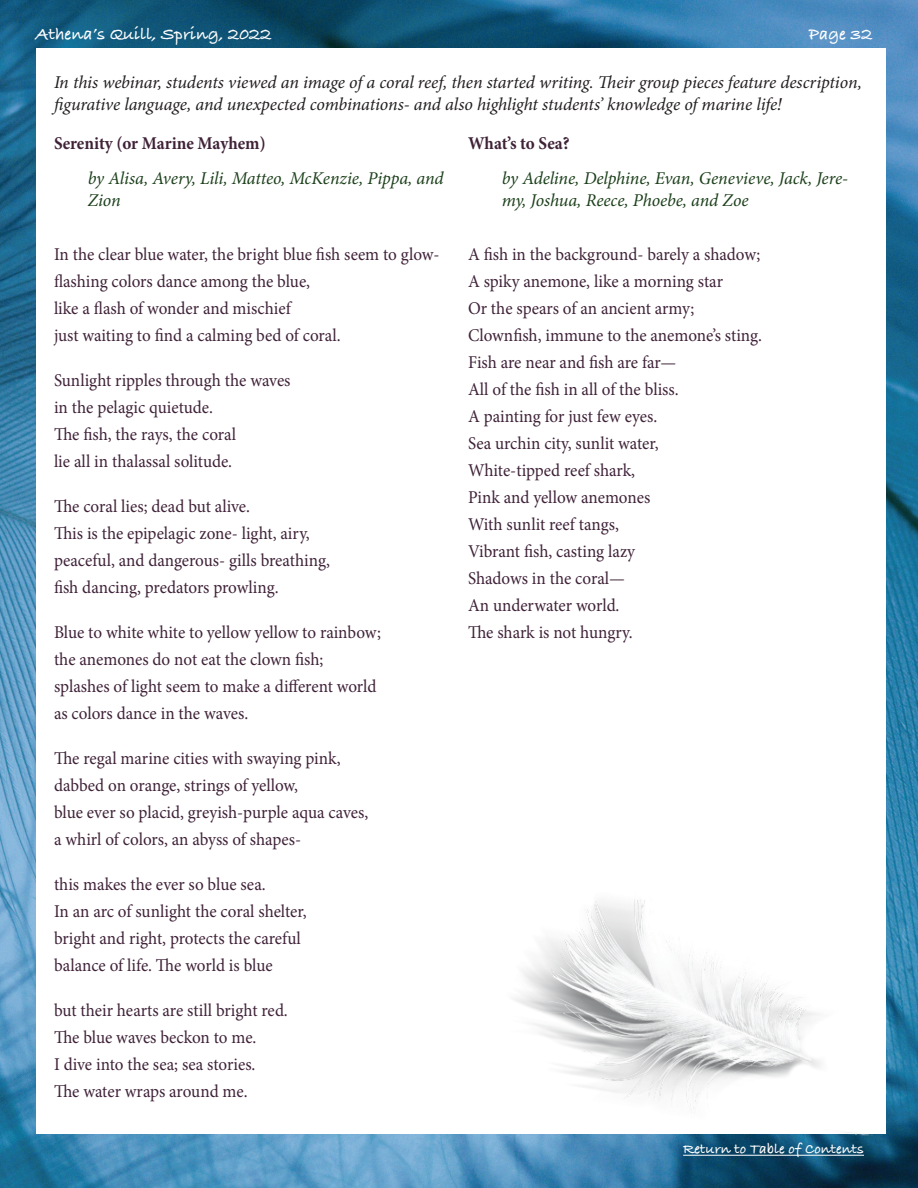
<style>
.page{position:relative;width:918px;height:1188px;background:#fff}
.page>*{position:absolute;margin:0;border:0;box-sizing:border-box;transform-origin:0 0}
.t1{font:18px/27px "Minion Pro";letter-spacing:-.005em;color:#3f2238;scale:.95 1}
.t2{font:italic 18px/21.6px "Minion Pro";letter-spacing:-.01em;color:#231f20}
.t3{font:italic 18px/21.6px "Minion Pro";letter-spacing:-.005em;color:#1c401b}
.t4{font:700 18px "Minion Pro";letter-spacing:-.005em;color:#3f2238;scale:.95 1}
.t5{font:700 18px "Bradley Hand ITCTT";color:#fff}
.t6{font:700 15px "Bradley Hand ITCTT";color:#fff}
</style>
<div class="page">
<img style="left:0;top:0;width:918px;height:1188px">
<hr style="left:683px;top:1155px;width:181px;height:1px;background:#fff">
<div style="left:36px;top:49px;width:850px;height:1085px;background:#fff"></div>
<img style="left:506px;top:872px;width:385px;height:268px">
<p class="t5" style="left:36px;top:21px;width:237px">Athena’s Quill, Spring, 2022</p>
<p class="t5" style="left:809px;top:21px;width:65px">Page 32</p>
<p class="t2" style="left:54px;top:71px;width:809px">In this webinar, students viewed an image of a coral reef, then started writing. Their group pieces feature description, figurative language, and unexpected combinations- and also highlight students’ knowledge of marine life!</p>
<p class="t4" style="left:54px;top:131px;width:224px">Serenity (or Marine Mayhem)</p>
<p class="t3" style="left:88px;top:168px;width:357px">by Alisa, Avery, Lili, Matteo, McKenzie, Pippa, and<br>Zion</p>
<p class="t1" style="left:54px;top:241px;width:407px">In the clear blue water, the bright blue fish seem to glow&shy;flashing colors dance among the blue,<br>like a flash of wonder and mischief<br>just waiting to find a calming bed of coral.</p>
<p class="t1" style="left:54px;top:367px;width:251px">Sunlight ripples through the waves in the pelagic quietude.<br>The fish, the rays, the coral<br>lie all in thalassal solitude.</p>
<p class="t1" style="left:54px;top:493px;width:292px">The coral lies; dead but alive.<br>This is the epipelagic zone- light, airy, peaceful, and dangerous- gills breathing, fish dancing, predators prowling.</p>
<p class="t1" style="left:54px;top:619px;width:346px">Blue to white white to yellow yellow to rainbow; the anemones do not eat the clown fish; splashes of light seem to make a different world as colors dance in the waves.</p>
<p class="t1" style="left:54px;top:745px;width:332px">The regal marine cities with swaying pink, dabbed on orange, strings of yellow,<br>blue ever so placid, greyish-purple aqua caves, a whirl of colors, an abyss of shapes-</p>
<p class="t1" style="left:54px;top:871px;width:267px">this makes the ever so blue sea.<br>In an arc of sunlight the coral shelter, bright and right, protects the careful balance of life. The world is blue</p>
<p class="t1" style="left:54px;top:997px;width:248px">but their hearts are still bright red.<br>The blue waves beckon to me.<br>I dive into the sea; sea stories.<br>The water wraps around me.</p>
<p class="t4" style="left:468px;top:131px;width:109px">What’s to Sea?</p>
<p class="t3" style="left:502px;top:168px;width:348px">by Adeline, Delphine, Evan, Genevieve, Jack, Jere&shy;my, Joshua, Reece, Phoebe, and Zoe</p>
<p class="t1" style="left:468px;top:241px;width:311px">A fish in the background- barely a shadow;<br>A spiky anemone, like a morning star<br>Or the spears of an ancient army;<br>Clownfish, immune to the anemone’s sting.<br>Fish are near and fish are far—<br>All of the fish in all of the bliss.<br>A painting for just few eyes.<br>Sea urchin city, sunlit water,<br>White-tipped reef shark,<br>Pink and yellow anemones<br>With sunlit reef tangs,<br>Vibrant fish, casting lazy<br>Shadows in the coral—<br>An underwater world.<br>The shark is not hungry.</p>
<p class="t6" style="left:683px;top:1137px;width:182px">Return to Table of Contents</p>
</div>
